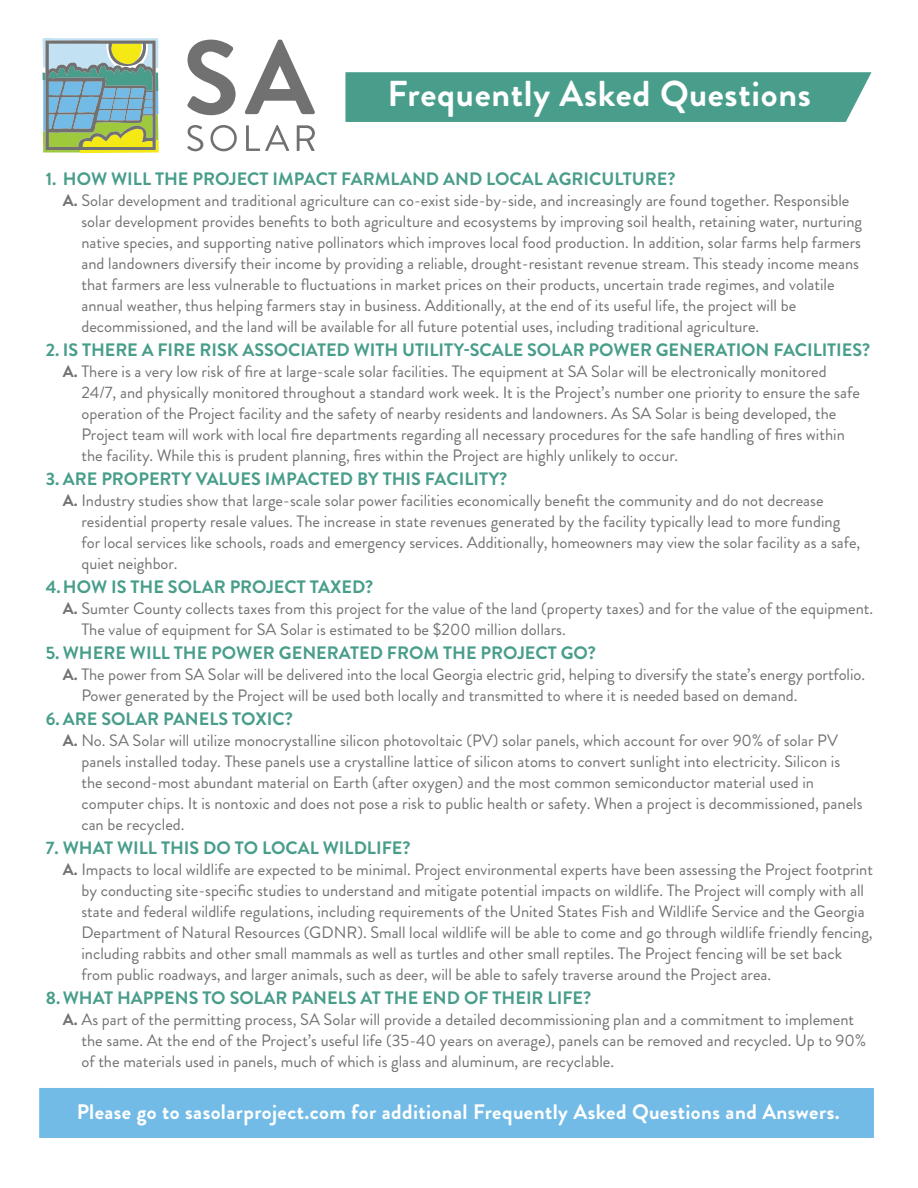
<style>
.page{position:relative;width:918px;height:1188px;background:#fff}
.page>*{position:absolute;margin:0;border:0;box-sizing:border-box;transform-origin:0 0}
.t1{font:700 36px "Brandon Grotesque";letter-spacing:.02em;color:#fff}
.t2{font:700 21px "Brandon Grotesque";letter-spacing:.02em;color:#fff}
.t3{font:700 18px "Brandon Grotesque";color:#489d8b}
.t4{font:16.5px/21px "Brandon Grotesque";color:#717171}
.s1{font-weight:700}
</style>
<div class="page">
<div style="left:39px;top:1088px;width:835px;height:50px;background:#73bbe7"></div>
<div style="left:345px;top:72px;width:527px;height:50px;background:#489d8b"></div>
<svg style="left:187px;top:40px;width:49px;height:75px"></svg>
<svg style="left:244px;top:40px;width:71px;height:74px"></svg>
<svg style="left:187px;top:125px;width:16px;height:26px"></svg>
<svg style="left:210px;top:125px;width:27px;height:26px"></svg>
<svg style="left:246px;top:125px;width:43px;height:26px"></svg>
<svg style="left:297px;top:125px;width:18px;height:26px"></svg>
<svg style="left:43px;top:38px;width:116px;height:115px;background:#93b299"></svg>
<h1 class="t1" style="left:388px;top:69px;width:425px">Frequently Asked Questions</h1>
<p class="t3" style="left:46px;top:167px;width:631px">1. HOW WILL THE PROJECT IMPACT FARMLAND AND LOCAL AGRICULTURE?</p>
<p class="t4" style="left:81px;top:191px;width:782px;text-indent:-19px"><span class="s1">A.</span> Solar development and traditional agriculture can co-exist side-by-side, and increasingly are found together. Responsible solar development provides benefits to both agriculture and ecosystems by improving soil health, retaining water, nurturing native species, and supporting native pollinators which improves local food production. In addition, solar farms help farmers and landowners diversify their income by providing a reliable, drought-resistant revenue stream. This steady income means that farmers are less vulnerable to fluctuations in market prices on their products, uncertain trade regimes, and volatile annual weather, thus helping farmers stay in business. Additionally, at the end of its useful life, the project will be decommissioned, and the land will be available for all future potential uses, including traditional agriculture.</p>
<p class="t3" style="left:46px;top:338px;width:826px">2. IS THERE A FIRE RISK ASSOCIATED WITH UTILITY-SCALE SOLAR POWER GENERATION FACILITIES?</p>
<p class="t4" style="left:81px;top:362px;width:780px;text-indent:-19px"><span class="s1">A.</span> There is a very low risk of fire at large-scale solar facilities. The equipment at SA Solar will be electronically monitored 24/7, and physically monitored throughout a standard work week. It is the Project’s number one priority to ensure the safe operation of the Project facility and the safety of nearby residents and landowners. As SA Solar is being developed, the Project team will work with local fire departments regarding all necessary procedures for the safe handling of fires within the facility. While this is prudent planning, fires within the Project are highly unlikely to occur.</p>
<p class="t3" style="left:46px;top:467px;width:463px">3. ARE PROPERTY VALUES IMPACTED BY THIS FACILITY?</p>
<p class="t4" style="left:81px;top:491px;width:781px;text-indent:-19px"><span class="s1">A.</span> Industry studies show that large-scale solar power facilities economically benefit the community and do not decrease residential property resale values. The increase in state revenues generated by the facility typically lead to more funding for local services like schools, roads and emergency services. Additionally, homeowners may view the solar facility as a safe, quiet neighbor.</p>
<p class="t3" style="left:46px;top:575px;width:329px">4. HOW IS THE SOLAR PROJECT TAXED?</p>
<p class="t4" style="left:81px;top:599px;width:793px;text-indent:-19px"><span class="s1">A.</span> Sumter County collects taxes from this project for the value of the land (property taxes) and for the value of the equipment.<br>The value of equipment for SA Solar is estimated to be $200 million dollars.</p>
<p class="t3" style="left:46px;top:641px;width:552px">5. WHERE WILL THE POWER GENERATED FROM THE PROJECT GO?</p>
<p class="t4" style="left:81px;top:665px;width:785px;text-indent:-19px"><span class="s1">A.</span> The power from SA Solar will be delivered into the local Georgia electric grid, helping to diversify the state’s energy portfolio.<br>Power generated by the Project will be used both locally and transmitted to where it is needed based on demand.</p>
<p class="t3" style="left:46px;top:707px;width:248px">6. ARE SOLAR PANELS TOXIC?</p>
<p class="t4" style="left:81px;top:731px;width:783px;text-indent:-19px"><span class="s1">A.</span> No. SA Solar will utilize monocrystalline silicon photovoltaic (PV) solar panels, which account for over 90% of solar PV panels installed today. These panels use a crystalline lattice of silicon atoms to convert sunlight into electricity. Silicon is the second-most abundant material on Earth (after oxygen) and the most common semiconductor material used in computer chips. It is nontoxic and does not pose a risk to public health or safety. When a project is decommissioned, panels can be recycled.</p>
<p class="t3" style="left:46px;top:836px;width:366px">7. WHAT WILL THIS DO TO LOCAL WILDLIFE?</p>
<p class="t4" style="left:81px;top:860px;width:793px;text-indent:-19px"><span class="s1">A.</span> Impacts to local wildlife are expected to be minimal. Project environmental experts have been assessing the Project footprint by conducting site-specific studies to understand and mitigate potential impacts on wildlife. The Project will comply with all state and federal wildlife regulations, including requirements of the United States Fish and Wildlife Service and the Georgia Department of Natural Resources (GDNR). Small local wildlife will be able to come and go through wildlife friendly fencing, including rabbits and other small mammals as well as turtles and other small reptiles. The Project fencing will be set back from public roadways, and larger animals, such as deer, will be able to safely traverse around the Project area.</p>
<p class="t3" style="left:46px;top:986px;width:547px">8. WHAT HAPPENS TO SOLAR PANELS AT THE END OF THEIR LIFE?</p>
<p class="t4" style="left:81px;top:1010px;width:786px;text-indent:-19px"><span class="s1">A.</span> As part of the permitting process, SA Solar will provide a detailed decommissioning plan and a commitment to implement the same. At the end of the Project’s useful life (35-40 years on average), panels can be removed and recycled. Up to 90% of the materials used in panels, much of which is glass and aluminum, are recyclable.</p>
<p class="t2" style="left:77px;top:1098px;width:764px">Please go to sasolarproject.com for additional Frequently Asked Questions and Answers.</p>
</div>
